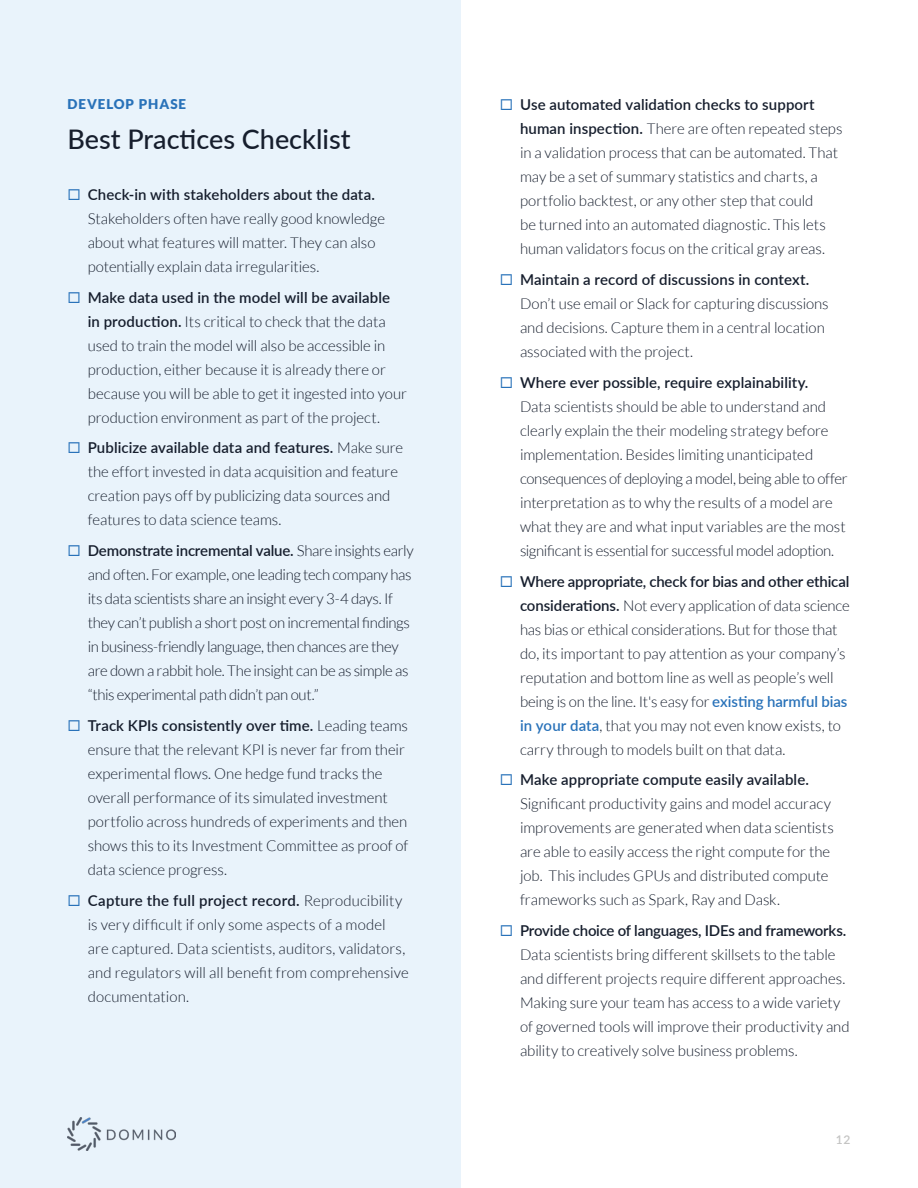
<style>
.page{position:relative;width:918px;height:1188px;background:#fff}
.page>*{position:absolute;margin:0;border:0;box-sizing:border-box;transform-origin:0 0}
.t1{font:500 27px "Lato";color:#161e2d}
.t2{font:300 15px/24px "Lato";letter-spacing:-.005em;color:#161e2d}
.t3{font:300 15px/24px "Lato";letter-spacing:-.025em;color:#161e2d}
.t4{font:600 15px "Lato";letter-spacing:.005em;color:#161e2d}
.t5{font:600 15px "Lato";letter-spacing:-.015em;color:#161e2d}
.t6{font:900 13.5px "Lato";letter-spacing:.07em;color:#2972b9}
.t7{font:600 12px "Lato";color:#c4c4c3}
.s1{font-weight:600}
.s2{font-weight:600;color:#2972b9}
</style>
<div class="page">
<div style="left:0;top:0;width:461px;height:1188px;background:#e9f3fb"></div>
<p class="t6" style="left:68px;top:96px;width:120px">DEVELOP PHASE</p>
<h1 class="t1" style="left:68px;top:120px;width:285px">Best Practices Checklist</h1>
<p class="t4" style="left:88px;top:184px;width:289px">Check-in with stakeholders about the data.</p>
<p class="t2" style="left:88px;top:207px;width:299px">Stakeholders often have really good knowledge about what features will matter. They can also potentially explain data irregularities.</p>
<p class="t2" style="left:88px;top:285px;width:321px"><span class="s1">Make data used in the model will be available<br>in production.</span> Its critical to check that the data used to train the model will also be accessible in production, either because it is already there or because you will be able to get it ingested into your production environment as part of the project.</p>
<p class="t2" style="left:88px;top:436px;width:317px"><span class="s1">Publicize available data and features.</span> Make sure the effort invested in data acquisition and feature creation pays off by publicizing data sources and features to data science teams.</p>
<p class="t3" style="left:88px;top:539px;width:327px"><span class="s1">Demonstrate incremental value.</span> Share insights early and often. For example, one leading tech company has its data scientists share an insight every 3-4 days. If they can’t publish a short post on incremental findings in business-friendly language, then chances are they are down a rabbit hole. The insight can be as simple as “this experimental path didn’t pan out.”</p>
<p class="t2" style="left:88px;top:714px;width:322px"><span class="s1">Track KPIs consistently over time.</span> Leading teams ensure that the relevant KPI is never far from their experimental flows. One hedge fund tracks the overall performance of its simulated investment portfolio across hundreds of experiments and then shows this to its Investment Committee as proof of data science progress.</p>
<p class="t2" style="left:88px;top:888px;width:322px"><span class="s1">Capture the full project record.</span> Reproducibility is very difficult if only some aspects of a model are captured. Data scientists, auditors, validators, and regulators will all benefit from comprehensive documentation.</p>
<p class="t2" style="left:520px;top:93px;width:324px"><span class="s1">Use automated validation checks to support human inspection.</span> There are often repeated steps in a validation process that can be automated. That may be a set of summary statistics and charts, a portfolio backtest, or any other step that could<br>be turned into an automated diagnostic. This lets human validators focus on the critical gray areas.</p>
<p class="t4" style="left:520px;top:269px;width:291px">Maintain a record of discussions in context.</p>
<p class="t2" style="left:520px;top:292px;width:310px">Don’t use email or Slack for capturing discussions and decisions. Capture them in a central location associated with the project.</p>
<p class="t4" style="left:520px;top:372px;width:290px">Where ever possible, require explainability.</p>
<p class="t2" style="left:520px;top:395px;width:329px">Data scientists should be able to understand and clearly explain the their modeling strategy before implementation. Besides limiting unanticipated consequences of deploying a model, being able to offer interpretation as to why the results of a model are what they are and what input variables are the most significant is essential for successful model adoption.</p>
<p class="t2" style="left:520px;top:569px;width:331px"><span class="s1">Where appropriate, check for bias and other ethical considerations.</span> Not every application of data science has bias or ethical considerations. But for those that do, its important to pay attention as your company’s reputation and bottom line as well as people’s well being is on the line. It's easy for <span class="s2">existing harmful bias in your data</span>, that you may not even know exists, to carry through to models built on that data.</p>
<p class="t4" style="left:520px;top:769px;width:290px">Make appropriate compute easily available.</p>
<p class="t2" style="left:520px;top:792px;width:315px">Significant productivity gains and model accuracy improvements are generated when data scientists are able to easily access the right compute for the job. This includes GPUs and distributed compute frameworks such as Spark, Ray and Dask.</p>
<p class="t5" style="left:520px;top:920px;width:328px">Provide choice of languages, IDEs and frameworks.</p>
<p class="t2" style="left:520px;top:943px;width:331px">Data scientists bring different skillsets to the table and different projects require different approaches.<br>Making sure your team has access to a wide variety of governed tools will improve their productivity and ability to creatively solve business problems.</p>
<p class="t7" style="left:836px;top:1131px;width:16px">12</p>
</div>
